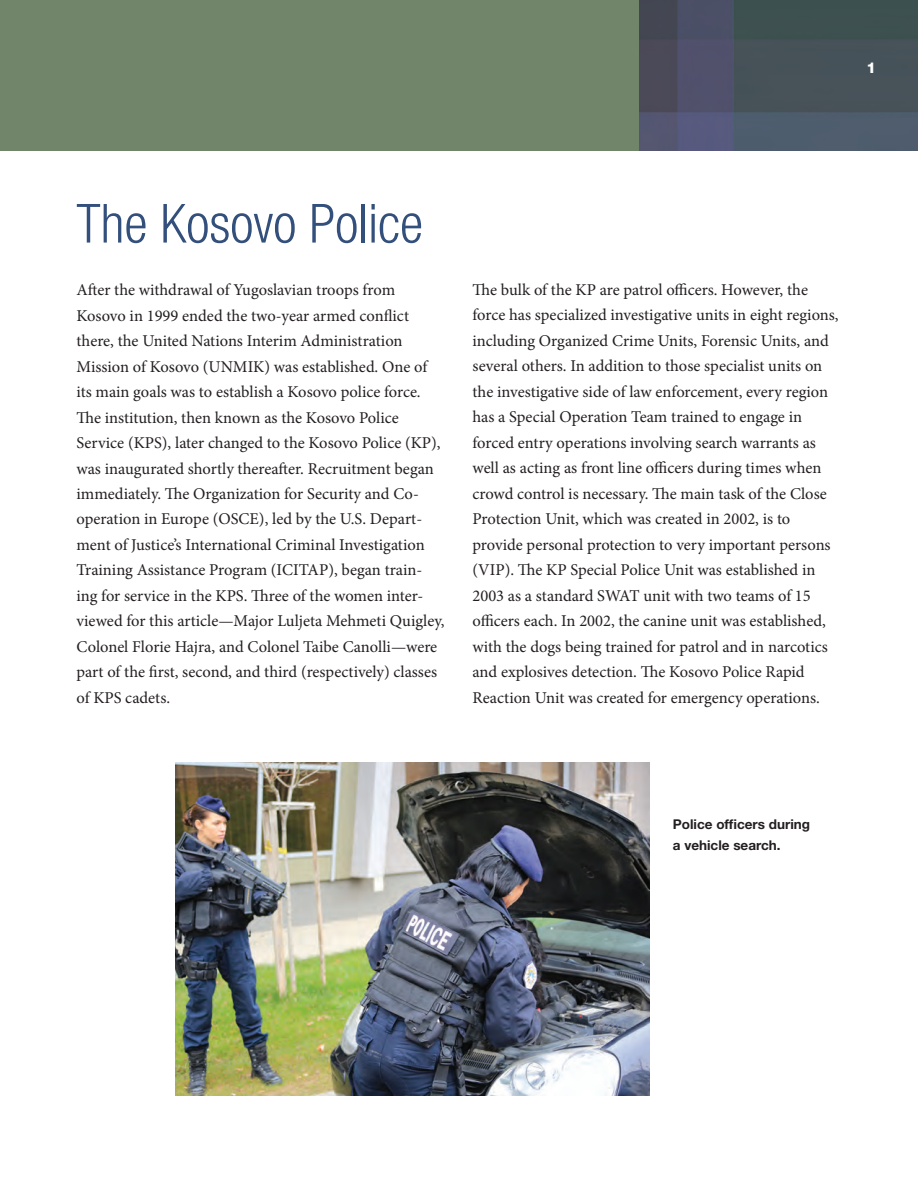
<style>
.page{position:relative;width:918px;height:1188px;background:#fff}
.page>*{position:absolute;margin:0;border:0;box-sizing:border-box;transform-origin:0 0}
.t1{font:300 condensed 54px "Helvetica Neue LT Std";color:#334f7c}
.t2{font:16.5px/25.5px "Minion Pro";color:#231f20}
.t3{font:800 15px "Helvetica Neue LT Std";color:#fff}
.t4{font:700 13.5px/21px "Helvetica Neue LT Std";color:#231f20}
</style>
<div class="page">
<div style="left:0;top:0;width:639px;height:151px;background:#71856a"></div>
<img style="left:639px;top:0;width:279px;height:151px">
<img style="left:175px;top:762px;width:475px;height:333px">
<p class="t3" style="left:867px;top:59px;width:11px">1</p>
<h1 class="t1" style="left:76px;top:192px;width:348px">The Kosovo Police</h1>
<p class="t2" style="left:76px;top:277px;width:370px">After the withdrawal of Yugoslavian troops from Kosovo in 1999 ended the two-year armed conflict there, the United Nations Interim Administration Mission of Kosovo (UNMIK) was established. One of its main goals was to establish a Kosovo police force.<br>The institution, then known as the Kosovo Police Service (KPS), later changed to the Kosovo Police (KP), was inaugurated shortly thereafter. Recruitment began immediately. The Organization for Security and Co&shy;operation in Europe (OSCE), led by the U.S. Depart&shy;ment of Justice’s International Criminal Investigation Training Assistance Program (ICITAP), began train&shy;ing for service in the KPS. Three of the women inter&shy;viewed for this article—Major Luljeta Mehmeti Quigley, Colonel Florie Hajra, and Colonel Taibe Canolli—were part of the first, second, and third (respectively) classes of KPS cadets.</p>
<p class="t2" style="left:472px;top:277px;width:368px">The bulk of the KP are patrol officers. However, the force has specialized investigative units in eight regions, including Organized Crime Units, Forensic Units, and several others. In addition to those specialist units on the investigative side of law enforcement, every region has a Special Operation Team trained to engage in forced entry operations involving search warrants as well as acting as front line officers during times when crowd control is necessary. The main task of the Close Protection Unit, which was created in 2002, is to provide personal protection to very important persons (VIP). The KP Special Police Unit was established in 2003 as a standard SWAT unit with two teams of 15 officers each. In 2002, the canine unit was established, with the dogs being trained for patrol and in narcotics and explosives detection. The Kosovo Police Rapid Reaction Unit was created for emergency operations.</p>
<p class="t4" style="left:673px;top:813px;width:139px">Police officers during a vehicle search.</p>
</div>
